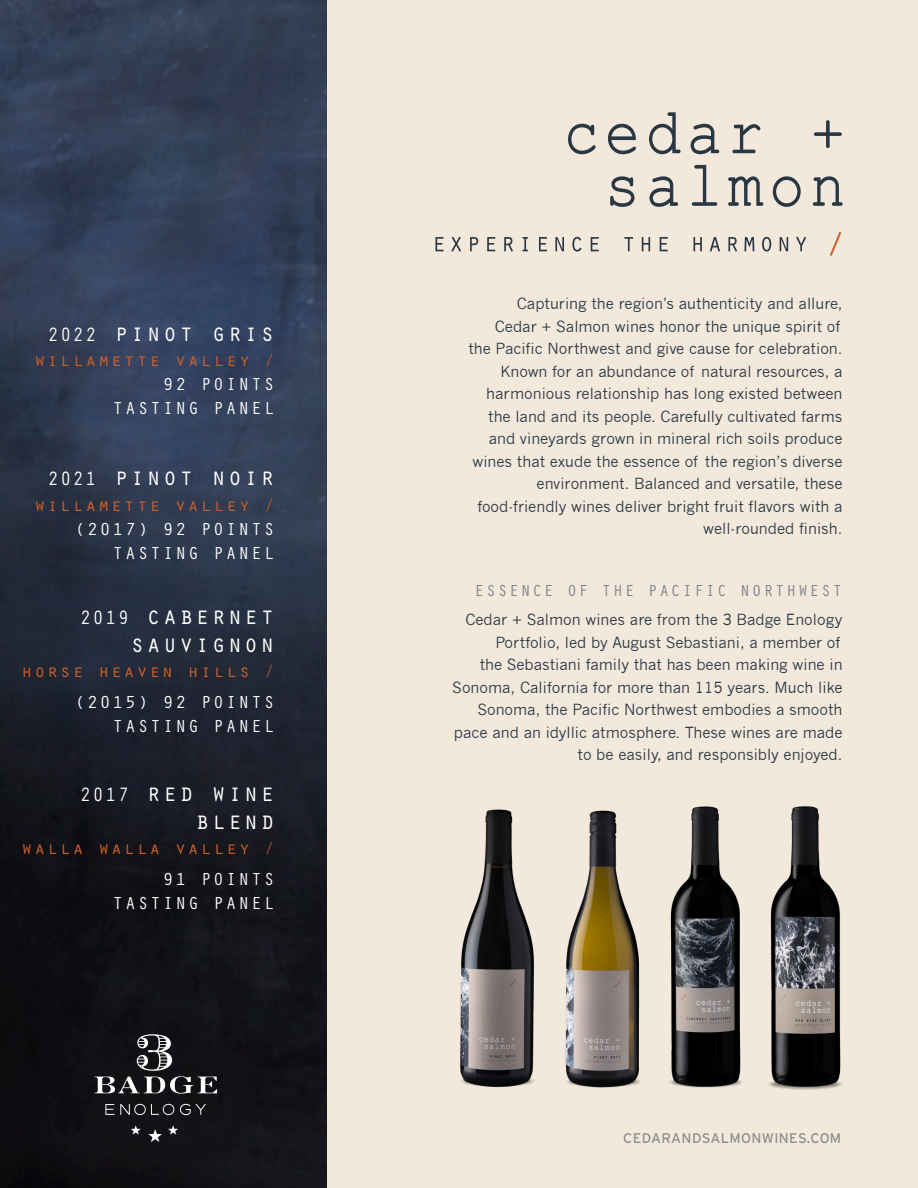
<style>
.page{position:relative;width:918px;height:1188px;background:#f2e8dc}
.page>*{position:absolute;margin:0;border:0;box-sizing:border-box;transform-origin:0 0}
.t1{font:25.8px/27.9px "Orator Std";letter-spacing:.1em;color:#fff;text-align:right;scale:.9 1}
.t2{font:18.3px "Orator Std";letter-spacing:.1em;color:#d05f29}
.t3{font:18px/24px "Orator Std";letter-spacing:.1em;color:#fff;text-align:right}
.t4{font:16.5px "Orator Std";letter-spacing:.1em;color:#7d828a}
.t5{font:15px/22.5px "News Gothic";color:#283741;text-align:right}
.t6{font:14.1px "Interstate";letter-spacing:.025em;color:#283741}
.s1{font-size:19.95px}
.s2{font-size:16.5px}
</style>
<div class="page">
<svg style="left:568px;top:124px;width:28px;height:30px"></svg>
<svg style="left:608px;top:124px;width:28px;height:30px"></svg>
<svg style="left:649px;top:112px;width:32px;height:42px"></svg>
<svg style="left:691px;top:124px;width:28px;height:30px"></svg>
<svg style="left:732px;top:124px;width:28px;height:29px"></svg>
<svg style="left:610px;top:176px;width:25px;height:31px"></svg>
<svg style="left:650px;top:176px;width:28px;height:31px"></svg>
<svg style="left:692px;top:165px;width:25px;height:41px"></svg>
<svg style="left:728px;top:176px;width:35px;height:30px"></svg>
<svg style="left:773px;top:176px;width:28px;height:31px"></svg>
<svg style="left:813px;top:176px;width:30px;height:30px"></svg>
<svg style="left:814px;top:120px;width:28px;height:28px"></svg>
<img style="left:0;top:0;width:326px;height:1188px">
<svg style="left:148px;top:1129px;width:14px;height:13px"></svg>
<svg style="left:131px;top:1125px;width:10px;height:10px"></svg>
<svg style="left:168px;top:1125px;width:10px;height:10px"></svg>
<svg style="left:94px;top:1034px;width:123px;height:60px;background:#363539"></svg>
<svg style="left:105px;top:1104px;width:101px;height:11px"></svg>
<svg style="left:435px;top:237px;width:8px;height:14px"></svg>
<svg style="left:451px;top:237px;width:10px;height:15px"></svg>
<svg style="left:470px;top:237px;width:8px;height:14px"></svg>
<svg style="left:487px;top:237px;width:8px;height:14px"></svg>
<svg style="left:504px;top:237px;width:9px;height:15px"></svg>
<svg style="left:523px;top:237px;width:5px;height:14px"></svg>
<svg style="left:539px;top:237px;width:8px;height:14px"></svg>
<svg style="left:555px;top:237px;width:9px;height:14px"></svg>
<svg style="left:572px;top:237px;width:10px;height:15px"></svg>
<svg style="left:591px;top:237px;width:8px;height:14px"></svg>
<svg style="left:624px;top:237px;width:9px;height:14px"></svg>
<svg style="left:642px;top:237px;width:8px;height:14px"></svg>
<svg style="left:660px;top:237px;width:8px;height:14px"></svg>
<svg style="left:694px;top:237px;width:8px;height:14px"></svg>
<svg style="left:710px;top:237px;width:10px;height:15px"></svg>
<svg style="left:728px;top:237px;width:9px;height:15px"></svg>
<svg style="left:744px;top:237px;width:10px;height:14px"></svg>
<svg style="left:762px;top:237px;width:9px;height:15px"></svg>
<svg style="left:780px;top:237px;width:8px;height:14px"></svg>
<svg style="left:796px;top:237px;width:10px;height:14px"></svg>
<svg style="left:830px;top:232px;width:11px;height:24px"></svg>
<img style="left:460px;top:809px;width:74px;height:246px">
<img style="left:460px;top:1055px;width:74px;height:32px">
<img style="left:565px;top:810px;width:73px;height:245px">
<img style="left:565px;top:1055px;width:73px;height:33px">
<img style="left:638px;top:806px;width:100px;height:282px">
<img style="left:738px;top:806px;width:103px;height:279px">
<img style="left:756px;top:1057px;width:86px;height:33px">
<p class="t1" style="left:48px;top:317px;width:253px"><span class="s1">2022</span> pinot gris</p>
<p class="t2" style="left:34px;top:347px;width:242px">willamette valley <span class="s2">/</span></p>
<p class="t3" style="left:112px;top:372px;width:164px">92 POINTS<br>TASTING PANEL</p>
<p class="t1" style="left:48px;top:462px;width:253px"><span class="s1">2021</span> pinot noir</p>
<p class="t2" style="left:34px;top:492px;width:242px">willamette valley <span class="s2">/</span></p>
<p class="t3" style="left:75px;top:516px;width:201px">(2017) 92 POINTS<br>TASTING PANEL</p>
<p class="t1" style="left:80px;top:600px;width:217px"><span class="s1">2019</span> cabernet sauvignon</p>
<p class="t2" style="left:22px;top:658px;width:254px">horse heaven hills <span class="s2">/</span></p>
<p class="t3" style="left:75px;top:689px;width:201px">(2015) 92 POINTS<br>TASTING PANEL</p>
<p class="t1" style="left:80px;top:777px;width:217px"><span class="s1">2017</span> red wine blend</p>
<p class="t2" style="left:22px;top:835px;width:254px">walla walla valley <span class="s2">/</span></p>
<p class="t3" style="left:112px;top:866px;width:164px">91 POINTS<br>TASTING PANEL</p>
<p class="t5" style="left:468px;top:293px;width:376px">Capturing the region’s authenticity and allure,<br>Cedar + Salmon wines honor the unique spirit of<br>the Pacific Northwest and give cause for celebration.<br>Known for an abundance of natural resources, a harmonious relationship has long existed between the land and its people. Carefully cultivated farms and vineyards grown in mineral rich soils produce wines that exude the essence of the region’s diverse environment. Balanced and versatile, these food-friendly wines deliver bright fruit flavors with a well-rounded finish.</p>
<p class="t4" style="left:475px;top:579px;width:369px">ESSENCE OF THE PACIFIC NORTHWEST</p>
<p class="t5" style="left:452px;top:609px;width:392px">Cedar + Salmon wines are from the 3 Badge Enology Portfolio, led by August Sebastiani, a member of<br>the Sebastiani family that has been making wine in Sonoma, California for more than 115 years. Much like Sonoma, the Pacific Northwest embodies a smooth pace and an idyllic atmosphere. These wines are made to be easily, and responsibly enjoyed.</p>
<p class="t6" style="left:623px;top:1130px;width:220px">CEDARANDSALMONWINES.COM</p>
</div>
